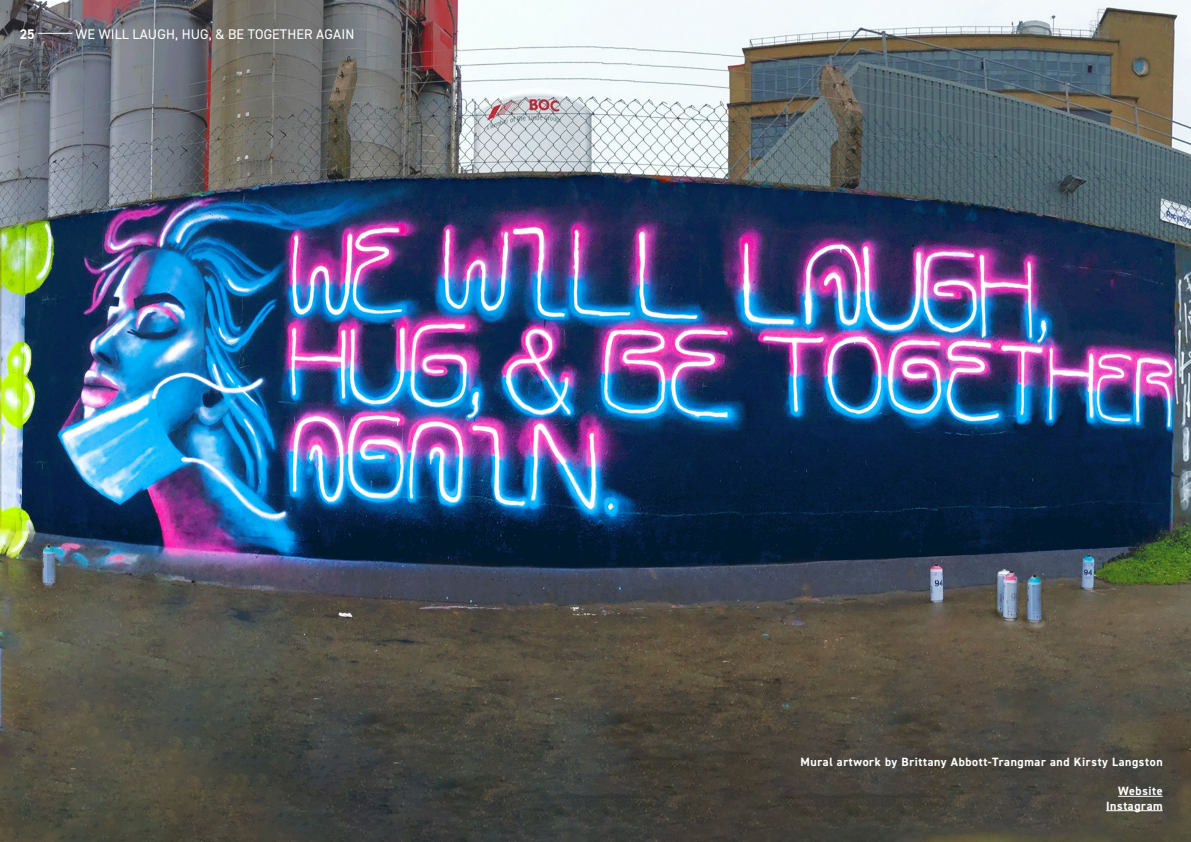
<style>
.page{position:relative;width:1191px;height:842px;background:#fff}
.page>*{position:absolute;margin:0;border:0;box-sizing:border-box;transform-origin:0 0}
.t1{font:14px "DIN2014";letter-spacing:.01em;color:#fff}
.t2{font:700 14px "DIN2014";color:#fff}
.t3{font:700 12px/14.4px "DIN2014";letter-spacing:.05em;color:#fff;text-align:right}
</style>
<div class="page">
<img style="left:0;top:0;width:1191px;height:842px">
<hr style="left:1118px;top:796px;width:44px;height:1px;background:#fff">
<hr style="left:1106px;top:810px;width:56px;height:1px;background:#fff">
<hr style="left:38px;top:33px;width:34px;height:1px;background:#fff">
<p class="t2" style="left:20px;top:25px;width:17px">25</p>
<p class="t1" style="left:76px;top:25px;width:280px">WE WILL LAUGH, HUG, &amp; BE TOGETHER AGAIN</p>
<p class="t3" style="left:800px;top:755px;width:363px">Mural artwork by Brittany Abbott-Trangmar and Kirsty Langston</p>
<p class="t3" style="left:1106px;top:784px;width:58px">Website<br>Instagram</p>
</div>
